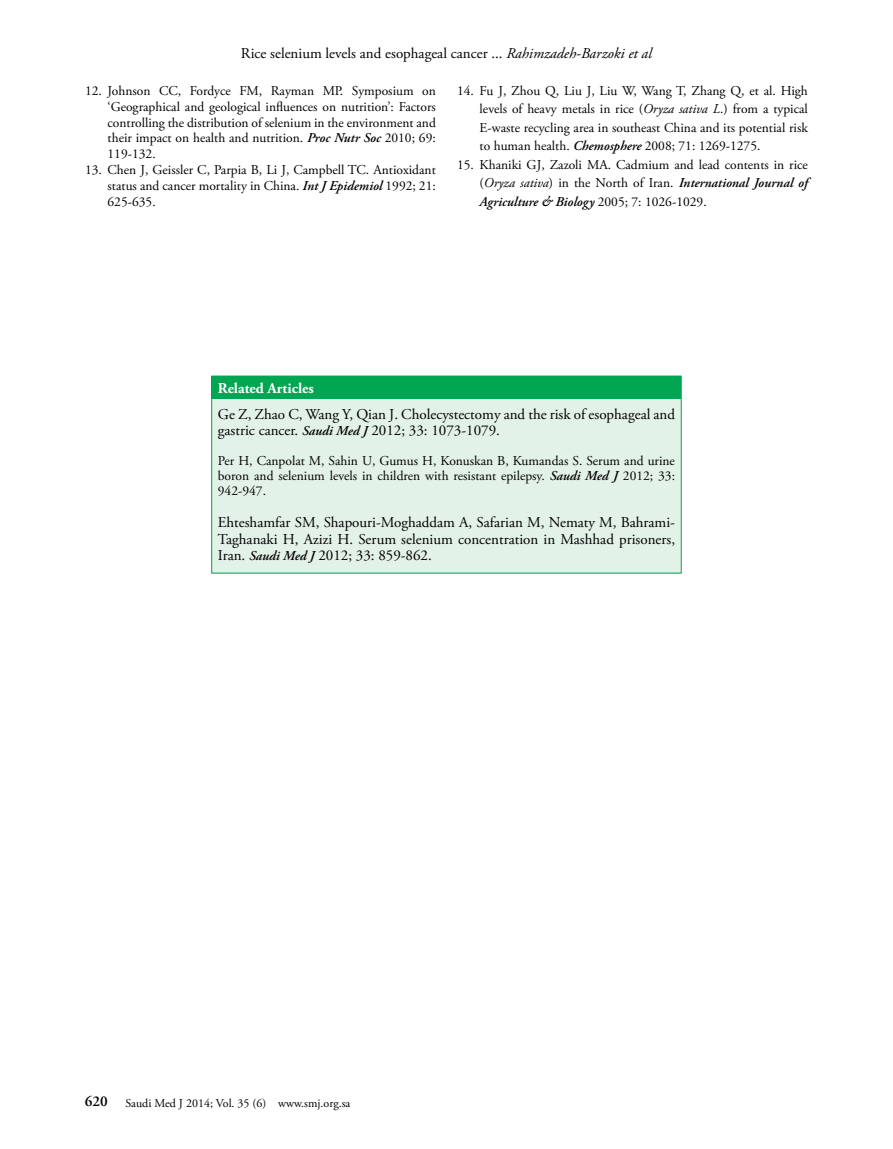
<style>
.page{position:relative;width:893px;height:1149px;background:#fff}
.page>*{position:absolute;margin:0;border:0;box-sizing:border-box;transform-origin:0 0}
.t1{font:15px/16.5px "Adobe Garamond Pro";color:#000}
.t2{font:700 15px "Adobe Garamond Pro";color:#fff}
.t3{font:13.5px/15.8px "Adobe Garamond Pro";color:#000;text-align:justify}
.t4{font:12px "Adobe Garamond Pro";color:#000}
.s1{font-style:italic}
.s2{font-weight:600;font-style:italic}
.s3{font-weight:600;font-style:italic;font-size:13.5px}
.s4{font-weight:600;font-size:15px}
</style>
<div class="page">
<div style="left:212px;top:376px;width:469px;height:23px;background:#00a651"></div>
<div style="left:212px;top:399px;width:469px;height:173px;background:#e3f2e7"></div>
<div style="left:212px;top:376px;width:469px;height:197px;border:1px solid #00a651"></div>
<p class="t1" style="left:241px;top:45px;width:412px">Rice selenium levels and esophageal cancer ... <span class="s1">Rahimzadeh-Barzoki et al</span></p>
<p class="t3" style="left:108px;top:83px;width:330px;text-indent:-23px">12. Johnson CC, Fordyce FM, Rayman MP. Symposium on ‘Geographical and geological influences on nutrition’: Factors controlling the distribution of selenium in the environment and their impact on health and nutrition. <span class="s2">Proc Nutr Soc</span> 2010; 69:<br>119-132.</p>
<p class="t3" style="left:108px;top:162px;width:330px;text-indent:-23px">13. Chen J, Geissler C, Parpia B, Li J, Campbell TC. Antioxidant status and cancer mortality in China. <span class="s2">Int J Epidemiol</span> 1992; 21:<br>625-635.</p>
<p class="t3" style="left:480px;top:82px;width:330px;line-height:18.5px;text-indent:-23px">14. Fu J, Zhou Q, Liu J, Liu W, Wang T, Zhang Q, et al. High levels of heavy metals in rice (<span class="s1">Oryza sativa L</span>.) from a typical E-waste recycling area in southeast China and its potential risk to human health. <span class="s2">Chemosphere</span> 2008; 71: 1269-1275.</p>
<p class="t3" style="left:480px;top:156px;width:330px;line-height:18.5px;text-indent:-23px">15. Khaniki GJ, Zazoli MA. Cadmium and lead contents in rice (<span class="s1">Oryza sativa</span>) in the North of Iran. <span class="s2">International Journal of Agriculture &amp; Biology</span> 2005; 7: 1026-1029.</p>
<p class="t2" style="left:218px;top:379px;width:97px">Related Articles</p>
<p class="t1" style="left:218px;top:406px;width:459px">Ge Z, Zhao C, Wang Y, Qian J. Cholecystectomy and the risk of esophageal and gastric cancer. <span class="s3">Saudi Med J</span> 2012; 33: 1073-1079.</p>
<p class="t3" style="left:218px;top:454px;width:459px;line-height:15px">Per H, Canpolat M, Sahin U, Gumus H, Konuskan B, Kumandas S. Serum and urine boron and selenium levels in children with resistant epilepsy. <span class="s2">Saudi Med J</span> 2012; 33:<br>942-947.</p>
<p class="t1" style="left:218px;top:514px;width:459px;text-align:justify">Ehteshamfar SM, Shapouri-Moghaddam A, Safarian M, Nematy M, Bahrami-Taghanaki H, Azizi H. Serum selenium concentration in Mashhad prisoners, Iran. <span class="s3">Saudi Med J</span> 2012; 33: 859-862.</p>
<p class="t4" style="left:85px;top:1095px;width:267px"><span class="s4">620</span> Saudi Med J 2014; Vol. 35 (6) www.smj.org.sa</p>
</div>
